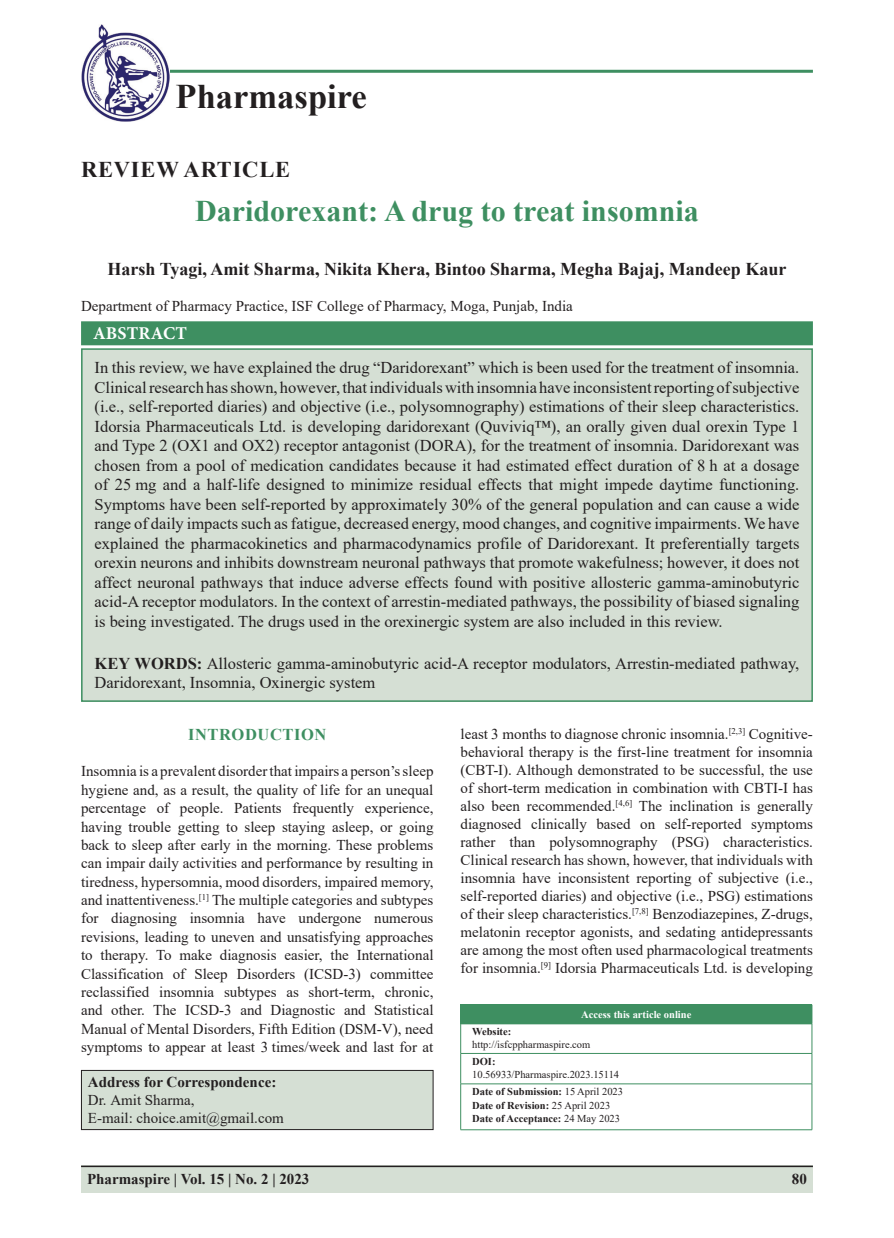
<style>
.page{position:relative;width:894px;height:1238px;background:#fff}
.page>*{position:absolute;margin:0;border:0;box-sizing:border-box;transform-origin:0 0}
.JN{font:700 34.5px "Times New Roman";color:#231f20}
.AT{font:700 30px "Times New Roman";color:#3e8f61}
.AH{font:700 22.5px "Times New Roman";letter-spacing:.035em;color:#231f20}
.AU{font:700 18px "Times New Roman";color:#231f20}
.ABSH{font:700 18px "Minion Pro";letter-spacing:.01em;color:#fff}
.ABS_1{font:16.5px/19.5px "Times New Roman";color:#231f20;text-align:justify}
.KWD{font:16.5px/19.5px "Times New Roman";color:#231f20}
.t1{font:700 16.5px "Times New Roman";letter-spacing:.035em;color:#3e8f61}
.TX{font:15px/18.3px "Times New Roman";color:#231f20;text-align:justify}
.AFF{font:15px "Times New Roman";color:#231f20}
.ADD{font:15px/18px "Times New Roman";color:#231f20}
.RF_1{font:700 15px "Times New Roman";color:#231f20}
.Web{font:700 10.5px/13.5px "Times New Roman";color:#231f20}
.Website{font:10.5px/12.6px "Times New Roman";color:#231f20}
.ATAO{font:700 10.5px "Times New Roman";color:#fff}
.s1{font-weight:700}
.s2{font-weight:400}
</style>
<div class="page">
<div style="left:81px;top:1166px;width:731px;height:27px;background:#d5dfd4"></div>
<hr style="left:81px;top:1165px;width:731px;height:2px;background:#231f20">
<div style="left:81px;top:321px;width:731px;height:24px;background:#3e8f61"></div>
<div style="left:82px;top:349px;width:729px;height:352px;background:#d5dfd4"></div>
<div style="left:81px;top:348px;width:731px;height:354px;border:2px solid #3e8f61"></div>
<div style="left:81px;top:1070px;width:352px;height:59px;background:#d5dfd4"></div>
<div style="left:81px;top:1070px;width:352px;height:60px;border:1px solid #231f20"></div>
<hr style="left:169px;top:70px;width:643px;height:3px;background:#3e8f61">
<div style="left:460px;top:1004px;width:351px;height:20px;background:#3e8f61"></div>
<svg style="left:460px;top:1024px;width:1px;height:29px"></svg>
<svg style="left:811px;top:1004px;width:1px;height:49px"></svg>
<hr style="left:460px;top:1053px;width:1px;height:30px;background:#3e8f61">
<hr style="left:460px;top:1053px;width:351px;height:1px;background:#3e8f61">
<hr style="left:811px;top:1053px;width:1px;height:30px;background:#3e8f61">
<hr style="left:460px;top:1084px;width:1px;height:45px;background:#3e8f61">
<hr style="left:460px;top:1083px;width:351px;height:1px;background:#3e8f61">
<hr style="left:811px;top:1084px;width:1px;height:45px;background:#3e8f61">
<hr style="left:460px;top:1129px;width:351px;height:1px;background:#3e8f61">
<img style="left:81px;top:25px;width:88px;height:96px">
<p class="JN" style="left:176px;top:72px;width:193px">Pharmaspire</p>
<p class="AH" style="left:81px;top:153px;width:210px">REVIEW ARTICLE</p>
<p class="AT" style="left:195px;top:189px;width:505px">Daridorexant: A drug to treat insomnia</p>
<p class="AU" style="left:107px;top:256px;width:680px">Harsh Tyagi, Amit Sharma, Nikita Khera, Bintoo Sharma, Megha Bajaj, Mandeep Kaur</p>
<p class="AFF" style="left:81px;top:295px;width:493px">Department of Pharmacy Practice, ISF College of Pharmacy, Moga, Punjab, India</p>
<p class="ABSH" style="left:93px;top:321px;width:95px">ABSTRACT</p>
<p class="ABS_1" style="left:94px;top:357px;width:706px">In this review, we have explained the drug “Daridorexant” which is been used for the treatment of insomnia.<br>Clinical research has shown, however, that individuals with insomnia have inconsistent reporting of subjective (i.e., self-reported diaries) and objective (i.e., polysomnography) estimations of their sleep characteristics.<br>Idorsia Pharmaceuticals Ltd. is developing daridorexant (Quviviq™), an orally given dual orexin Type 1 and Type 2 (OX1 and OX2) receptor antagonist (DORA), for the treatment of insomnia. Daridorexant was chosen from a pool of medication candidates because it had estimated effect duration of 8 h at a dosage of 25 mg and a half-life designed to minimize residual effects that might impede daytime functioning.<br>Symptoms have been self-reported by approximately 30% of the general population and can cause a wide range of daily impacts such as fatigue, decreased energy, mood changes, and cognitive impairments. We have explained the pharmacokinetics and pharmacodynamics profile of Daridorexant. It preferentially targets orexin neurons and inhibits downstream neuronal pathways that promote wakefulness; however, it does not affect neuronal pathways that induce adverse effects found with positive allosteric gamma-aminobutyric acid-A receptor modulators. In the context of arrestin-mediated pathways, the possibility of biased signaling is being investigated. The drugs used in the orexinergic system are also included in this review.</p>
<p class="KWD" style="left:94px;top:653px;width:706px"><span class="s1">KEY WORDS:</span> Allosteric gamma-aminobutyric acid-A receptor modulators, Arrestin-mediated pathway,<br>Daridorexant, Insomnia, Oxinergic system</p>
<h1 class="t1" style="left:188px;top:722px;width:140px">INTRODUCTION</h1>
<p class="TX" style="left:81px;top:762px;width:354px">Insomnia is a prevalent disorder that impairs a person’s sleep hygiene and, as a result, the quality of life for an unequal percentage of people. Patients frequently experience, having trouble getting to sleep staying asleep, or going back to sleep after early in the morning. These problems can impair daily activities and performance by resulting in tiredness, hypersomnia, mood disorders, impaired memory, and inattentiveness.<sup>[1]</sup> The multiple categories and subtypes for diagnosing insomnia have undergone numerous revisions, leading to uneven and unsatisfying approaches to therapy. To make diagnosis easier, the International Classification of Sleep Disorders (ICSD-3) committee reclassified insomnia subtypes as short-term, chronic, and other. The ICSD-3 and Diagnostic and Statistical Manual of Mental Disorders, Fifth Edition (DSM-V), need symptoms to appear at least 3 times/week and last for at</p>
<p class="ADD" style="left:88px;top:1072px;width:197px"><span class="s1">Address for Correspondence:<br></span>Dr. Amit Sharma,<br>E-mail: choice.amit@gmail.com</p>
<p class="TX" style="left:460px;top:725px;width:354px">least 3 months to diagnose chronic insomnia.<sup>[2,3]</sup> Cognitive&shy;behavioral therapy is the first-line treatment for insomnia (CBT-I). Although demonstrated to be successful, the use of short-term medication in combination with CBTI-I has also been recommended.<sup>[4,6]</sup> The inclination is generally diagnosed clinically based on self-reported symptoms rather than polysomnography (PSG) characteristics.<br>Clinical research has shown, however, that individuals with insomnia have inconsistent reporting of subjective (i.e., self-reported diaries) and objective (i.e., PSG) estimations of their sleep characteristics.<sup>[7,8]</sup> Benzodiazepines, Z-drugs, melatonin receptor agonists, and sedating antidepressants are among the most often used pharmacological treatments for insomnia.<sup>[9]</sup> Idorsia Pharmaceuticals Ltd. is developing</p>
<p class="ATAO" style="left:581px;top:1006px;width:111px">Access this article online</p>
<p class="Website" style="left:472px;top:1025px;width:120px"><span class="s1">Website: </span>http://isfcppharmaspire.com</p>
<p class="Website" style="left:472px;top:1055px;width:148px"><span class="s1">DOI:<br></span>10.56933/Pharmaspire.2023.15114</p>
<p class="Web" style="left:472px;top:1085px;width:152px">Date of Submission: <span class="s2">15 April 2023<br></span>Date of Revision: <span class="s2">25 April 2023<br></span>Date of Acceptance: <span class="s2">24 May 2023</span></p>
<p class="RF_1" style="left:87px;top:1167px;width:224px">Pharmaspire | Vol. 15 | No. 2 | 2023</p>
<p class="RF_1" style="left:791px;top:1167px;width:16px">80</p>
</div>
